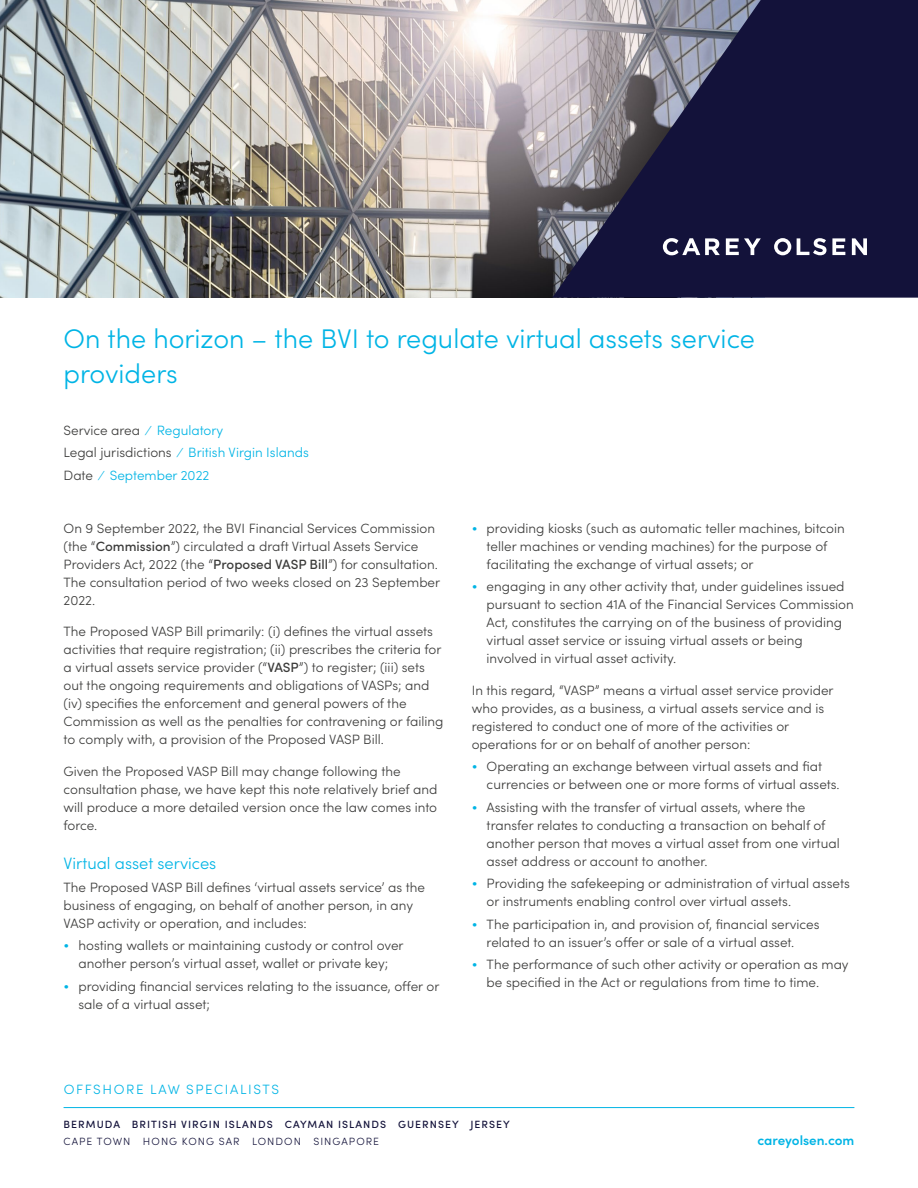
<style>
.page{position:relative;width:918px;height:1188px;background:#fff}
.page>*{position:absolute;margin:0;border:0;box-sizing:border-box;transform-origin:0 0}
.t1{font:300 27px/34.2px "Sofia Pro";color:#00b4e5}
.t2{font:300 16.5px "Sofia Pro";color:#00b4e5}
.t3{font:300 13.5px/18px "Sofia Pro";color:#3c3c3b}
.t4{font:300 13.5px/22.5px "Sofia Pro";color:#00b4e5}
.t5{font:300 13.5px "Sofia Pro";letter-spacing:.12em;color:#00b4e5}
.t6{font:600 13.5px "Sofia Pro";color:#00b4e5}
.t7{font:500 10.5px "Sofia Pro";letter-spacing:.1em;color:#13123a}
.t8{font:300 10.5px "Sofia Pro";letter-spacing:.1em;color:#13123a}
.s1{color:#3c3c3b}
.s2{font-weight:500}
.s3{color:#00b4e5}
</style>
<div class="page">
<hr style="left:64px;top:1107px;width:790px;height:1px;background:#00b4e5">
<img style="left:0;top:0;width:552px;height:298px">
<svg style="left:552px;top:0;width:366px;height:298px;background:#393756"></svg>
<svg style="left:726px;top:238px;width:35px;height:17px"></svg>
<svg style="left:797px;top:238px;width:48px;height:17px"></svg>
<svg style="left:852px;top:238px;width:15px;height:17px"></svg>
<svg style="left:774px;top:238px;width:17px;height:17px"></svg>
<svg style="left:663px;top:238px;width:57px;height:17px"></svg>
<h1 class="t1" style="left:64px;top:320px;width:693px">On the horizon – the BVI to regulate virtual assets service providers</h1>
<p class="t4" style="left:64px;top:418px;width:247px"><span class="s1">Service area</span> ⁄ Regulatory<br><span class="s1">Legal jurisdictions</span> ⁄ British Virgin Islands<br><span class="s1">Date</span> ⁄ September 2022</p>
<p class="t3" style="left:64px;top:518px;width:378px">On 9 September 2022, the BVI Financial Services Commission (the “<span class="s2">Commission</span>”) circulated a draft Virtual Assets Service Providers Act, 2022 (the “<span class="s2">Proposed VASP Bill</span>”) for consultation.<br>The consultation period of two weeks closed on 23 September 2022.</p>
<p class="t3" style="left:64px;top:622px;width:381px">The Proposed VASP Bill primarily: (i) defines the virtual assets activities that require registration; (ii) prescribes the criteria for a virtual assets service provider (“<span class="s2">VASP</span>”) to register; (iii) sets out the ongoing requirements and obligations of VASPs; and (iv) specifies the enforcement and general powers of the Commission as well as the penalties for contravening or failing to comply with, a provision of the Proposed VASP Bill.</p>
<p class="t3" style="left:64px;top:761px;width:375px">Given the Proposed VASP Bill may change following the consultation phase, we have kept this note relatively brief and will produce a more detailed version once the law comes into force.</p>
<p class="t2" style="left:64px;top:852px;width:154px">Virtual asset services</p>
<p class="t3" style="left:64px;top:877px;width:363px">The Proposed VASP Bill defines ‘virtual assets service’ as the business of engaging, on behalf of another person, in any<br>VASP activity or operation, and includes:</p>
<p class="t3" style="left:64px;top:936px;width:342px;text-align:center"><span class="s3">•</span> hosting wallets or maintaining custody or control over another person’s virtual asset, wallet or private key;</p>
<p class="t3" style="left:78px;top:976px;width:362px;text-indent:-15px"><span class="s3">•</span> providing financial services relating to the issuance, offer or sale of a virtual asset;</p>
<p class="t3" style="left:487px;top:518px;width:360px;text-indent:-15px"><span class="s3">•</span> providing kiosks (such as automatic teller machines, bitcoin teller machines or vending machines) for the purpose of facilitating the exchange of virtual assets; or</p>
<p class="t3" style="left:487px;top:577px;width:369px;text-indent:-15px"><span class="s3">•</span> engaging in any other activity that, under guidelines issued pursuant to section 41A of the Financial Services Commission Act, constitutes the carrying on of the business of providing virtual asset service or issuing virtual assets or being involved in virtual asset activity.</p>
<p class="t3" style="left:472px;top:680px;width:363px">In this regard, “VASP” means a virtual asset service provider who provides, as a business, a virtual assets service and is registered to conduct one of more of the activities or operations for or on behalf of another person:</p>
<p class="t3" style="left:487px;top:757px;width:355px;text-indent:-15px"><span class="s3">•</span> Operating an exchange between virtual assets and fiat currencies or between one or more forms of virtual assets.</p>
<p class="t3" style="left:487px;top:797px;width:355px;text-indent:-15px"><span class="s3">•</span> Assisting with the transfer of virtual assets, where the transfer relates to conducting a transaction on behalf of another person that moves a virtual asset from one virtual asset address or account to another.</p>
<p class="t3" style="left:487px;top:874px;width:365px;text-indent:-15px"><span class="s3">•</span> Providing the safekeeping or administration of virtual assets or instruments enabling control over virtual assets.</p>
<p class="t3" style="left:487px;top:914px;width:334px;text-indent:-15px"><span class="s3">•</span> The participation in, and provision of, financial services related to an issuer’s offer or sale of a virtual asset.</p>
<p class="t3" style="left:487px;top:955px;width:364px;text-indent:-15px"><span class="s3">•</span> The performance of such other activity or operation as may be specified in the Act or regulations from time to time.</p>
<p class="t5" style="left:64px;top:1080px;width:217px">OFFSHORE LAW SPECIALISTS</p>
<p class="t7" style="left:64px;top:1116px;width:448px">BERMUDA BRITISH VIRGIN ISLANDS CAYMAN ISLANDS GUERNSEY JERSEY</p>
<p class="t8" style="left:64px;top:1134px;width:317px">CAPE TOWN HONG KONG SAR LONDON SINGAPORE</p>
<p class="t6" style="left:757px;top:1131px;width:98px">careyolsen.com</p>
</div>
